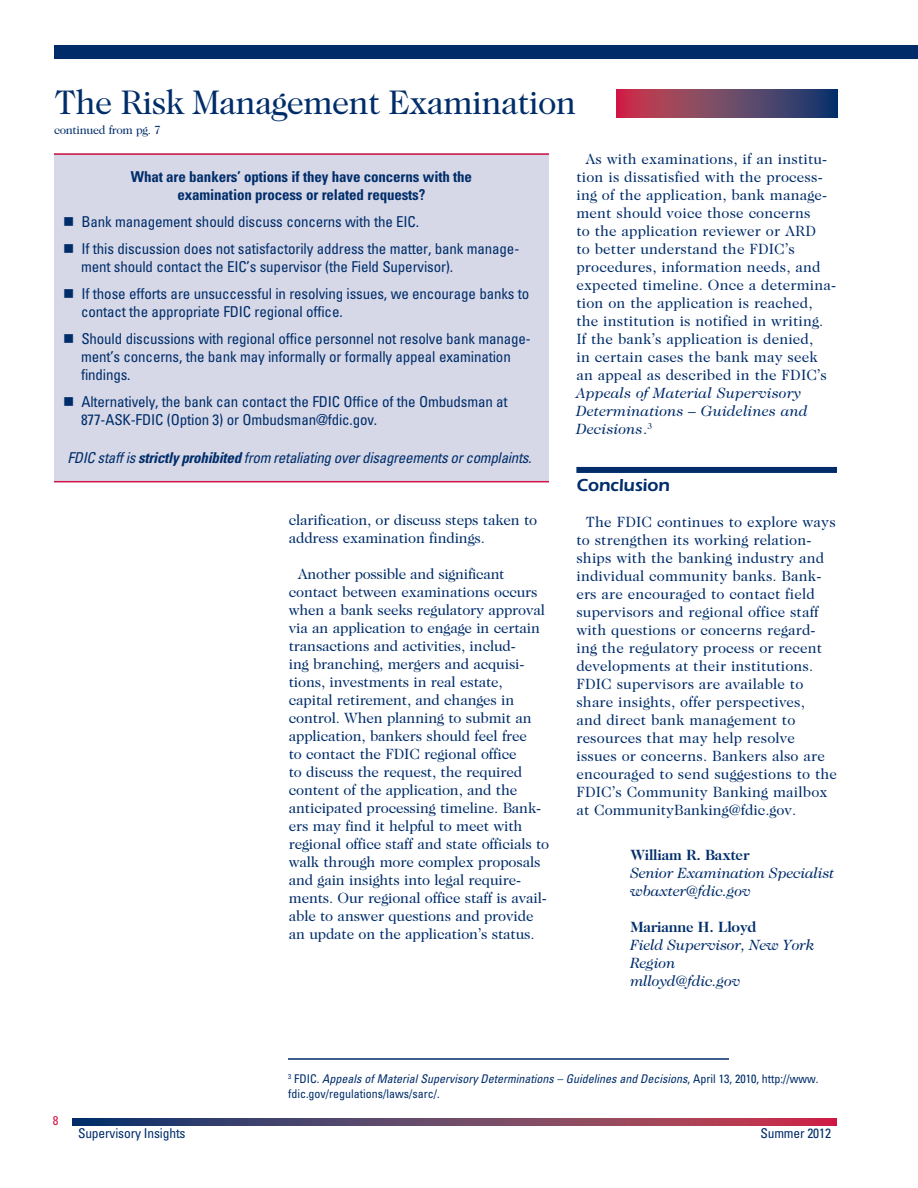
<style>
.page{position:relative;width:918px;height:1188px;background:#fff}
.page>*{position:absolute;margin:0;border:0;box-sizing:border-box;transform-origin:0 0}
.HeadA{font:34.5px "Caslon 224 Std";letter-spacing:-.025em;color:#002d6a}
.HeadB{font:600 18px "ITC Eras Std";letter-spacing:-.01em;color:#002d6a}
.Body{font:15px/18px "Caslon 224 Std";letter-spacing:.01em;color:#002d6a}
.Body-2{font:15px/18px "Caslon 224 Std";letter-spacing:-.01em;color:#002d6a}
.t1{font:condensed 15px/18px "Univers LT Std";letter-spacing:-.01em;color:#002d6a}
.Byline2{font:italic 15px/18px "Caslon 224 Std";letter-spacing:-.01em;color:#002d6a}
.Bullet{font:700 condensed 15px/18px "Univers LT Std";letter-spacing:-.01em;color:#002d6a;text-align:center}
.RoundupTableBold{font:italic condensed 15px "Univers LT Std";letter-spacing:-.02em;color:#002d6a}
.Byline1{font:700 15px "Caslon 224 Std";letter-spacing:-.01em;color:#002d6a}
.t2{font:condensed 13.5px "Univers LT Std";letter-spacing:-.01em;color:#002d6a}
.t3{font:condensed 12.75px "Univers LT Std";color:#d31245}
.Footnote{font:italic condensed 12px/15px "Univers LT Std";color:#002d6a}
.t4{font:12px "Caslon 224 Std";letter-spacing:-.025em;color:#002d6a}
.s1{font-weight:700}
.s2{font-style:italic}
.s3{font-style:normal}
</style>
<div class="page">
<div style="left:54px;top:45px;width:864px;height:13px;background:#002d6a"></div>
<svg style="left:72px;top:1119px;width:765px;height:6px;background:#6e4162"></svg>
<div style="left:576px;top:467px;width:261px;height:6px;background:#002d6a"></div>
<div style="left:54px;top:153px;width:495px;height:329px;background:#d6d8e7"></div>
<hr style="left:54px;top:153px;width:495px;height:2px;background:#d31245">
<hr style="left:54px;top:481px;width:495px;height:1px;background:#d31245">
<svg style="left:616px;top:89px;width:222px;height:28px;background:#704062"></svg>
<hr style="left:288px;top:1058px;width:441px;height:2px;background:#002d6a">
<p class="HeadA" style="left:54px;top:83px;width:524px">The Risk Management Examination</p>
<p class="t4" style="left:54px;top:123px;width:108px">continued from pg. 7</p>
<p class="Bullet" style="left:131px;top:167px;width:343px">What are bankers’ options if they have concerns with the examination process or related requests?</p>
<p class="t1" style="left:81px;top:212px;width:339px">Bank management should discuss concerns with the EIC.</p>
<p class="t1" style="left:81px;top:239px;width:440px">If this discussion does not satisfactorily address the matter, bank manage&shy;ment should contact the EIC’s supervisor (the Field Supervisor).</p>
<p class="t1" style="left:81px;top:284px;width:450px">If those efforts are unsuccessful in resolving issues, we encourage banks to contact the appropriate FDIC regional office.</p>
<p class="t1" style="left:81px;top:329px;width:451px">Should discussions with regional office personnel not resolve bank manage&shy;ment’s concerns, the bank may informally or formally appeal examination findings.</p>
<p class="t1" style="left:81px;top:392px;width:428px">Alternatively, the bank can contact the FDIC Office of the Ombudsman at<br>877-ASK-FDIC (Option 3) or Ombudsman@fdic.gov.</p>
<p class="RoundupTableBold" style="left:68px;top:448px;width:466px">FDIC staff is <span class="s1">strictly prohibited</span> from retaliating over disagreements or complaints.</p>
<p class="Body-2" style="left:289px;top:511px;width:250px">clarification, or discuss steps taken to address examination findings.</p>
<p class="Body-2" style="left:289px;top:565px;width:262px;text-indent:9px">Another possible and significant contact between examinations occurs when a bank seeks regulatory approval via an application to engage in certain transactions and activities, includ-<br>ing branching, mergers and acquisi&shy;tions, investments in real estate, capital retirement, and changes in control. When planning to submit an application, bankers should feel free<br>to contact the FDIC regional office<br>to discuss the request, the required content of the application, and the anticipated processing timeline. Bank&shy;ers may find it helpful to meet with regional office staff and state officials to walk through more complex proposals and gain insights into legal require&shy;ments. Our regional office staff is avail&shy;able to answer questions and provide an update on the application’s status.</p>
<p class="Body" style="left:576px;top:150px;width:261px;text-indent:9px">As with examinations, if an institu&shy;tion is dissatisfied with the process&shy;ing of the application, bank manage&shy;ment should voice those concerns<br>to the application reviewer or ARD<br>to better understand the FDIC’s procedures, information needs, and expected timeline. Once a determina&shy;tion on the application is reached, the institution is notified in writing.<br>If the bank’s application is denied,<br>in certain cases the bank may seek an appeal as described in the FDIC’s <span class="s2">Appeals of Material Supervisory Determinations – Guidelines and Decisions</span>.<sup>3</sup></p>
<p class="HeadB" style="left:576px;top:475px;width:95px">Conclusion</p>
<p class="Body" style="left:576px;top:513px;width:262px;text-indent:9px">The FDIC continues to explore ways to strengthen its working relation&shy;ships with the banking industry and individual community banks. Bank&shy;ers are encouraged to contact field supervisors and regional office staff with questions or concerns regard&shy;ing the regulatory process or recent developments at their institutions.<br>FDIC supervisors are available to share insights, offer perspectives,<br>and direct bank management to resources that may help resolve issues or concerns. Bankers also are encouraged to send suggestions to the FDIC’s Community Banking mailbox at CommunityBanking@fdic.gov.</p>
<p class="Byline1" style="left:630px;top:846px;width:120px">William R. Baxter</p>
<p class="Byline2" style="left:630px;top:864px;width:206px">Senior Examination Specialist wbaxter@fdic.gov</p>
<p class="Byline1" style="left:630px;top:918px;width:127px">Marianne H. Lloyd</p>
<p class="Byline2" style="left:630px;top:936px;width:186px">Field Supervisor, New York<br>Region<br>mlloyd@fdic.gov</p>
<p class="t3" style="left:53px;top:1113px;width:7px">8</p>
<p class="Footnote" style="left:288px;top:1071px;width:532px"><sup>3</sup> <span class="s3">FDIC.</span> Appeals of Material Supervisory Determinations – Guidelines and Decisions<span class="s3">, April 13, 2010, http://www. fdic.gov/regulations/laws/sarc/.</span></p>
<p class="t2" style="left:78px;top:1124px;width:109px">Supervisory Insights</p>
<p class="t2" style="left:760px;top:1124px;width:72px">Summer 2012</p>
</div>
